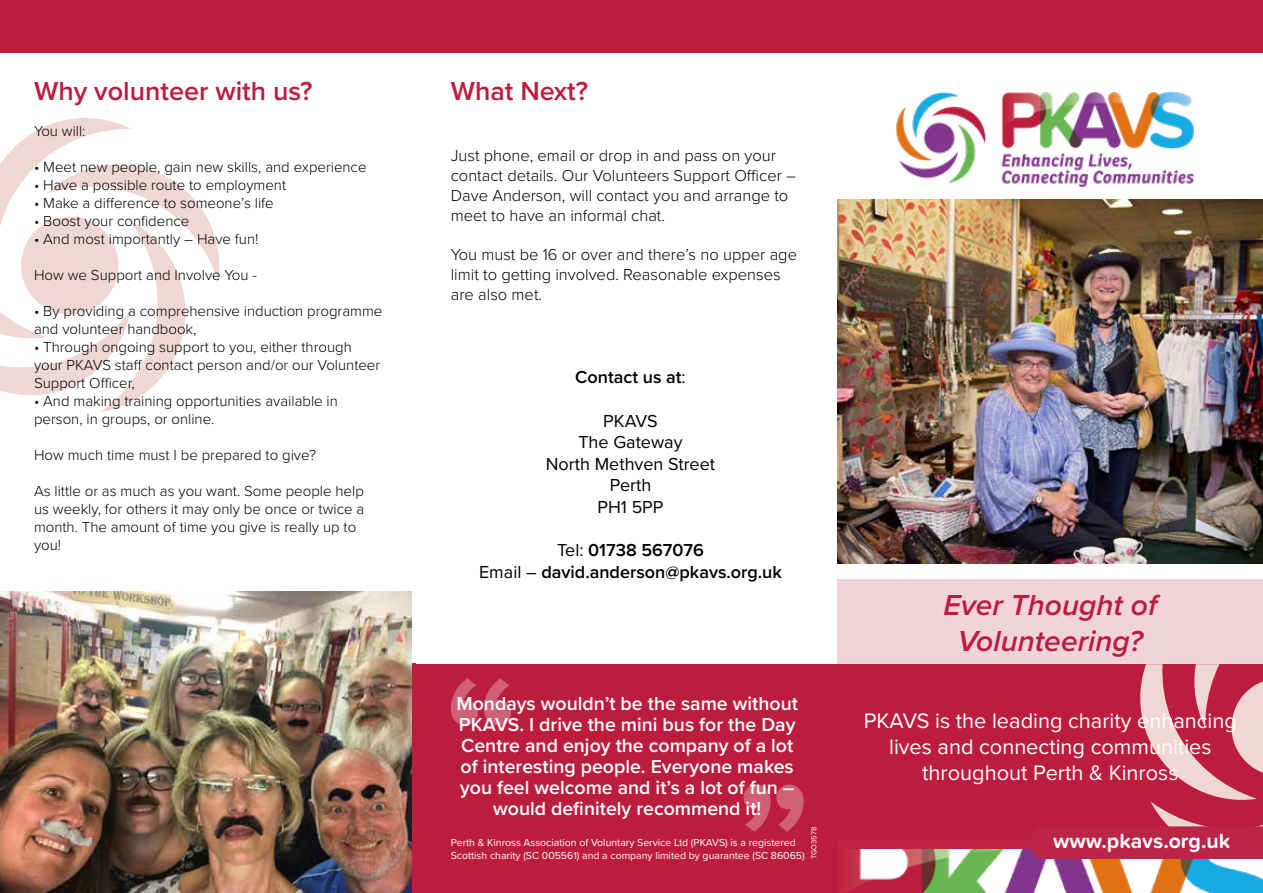
<style>
.page{position:relative;width:1263px;height:893px;background:#fff}
.page>*{position:absolute;margin:0;border:0;box-sizing:border-box;transform-origin:0 0}
.t1{font:italic 600 30px/36px "Proxima Nova";color:#bd1d3c;text-align:center}
.t2{font:600 27px "Proxima Nova";color:#bd1d3c}
.t3{font:21.75px/26.1px "Proxima Nova";color:#fff;text-align:center}
.t4{font:700 21.3px "Proxima Soft";color:#fff}
.t5{font:600 19.5px/21px "Proxima Nova";color:#fff;text-align:center}
.t6{font:600 18px/21.6px "Proxima Nova";color:#000;text-align:center}
.t7{font:18px/21.6px "Proxima Nova";color:#000;text-align:center}
.t8{font:300 16.5px/19.8px "Proxima Nova";color:#000}
.t9{font:300 15px/18px "Proxima Nova";color:#000}
.t10{font:10.5px "Proxima Nova";color:#fff}
.t11{font:7.5px "Proxima Nova";color:#fff}
.s1{font-weight:400}
</style>
<div class="page">
<div style="left:411px;top:663px;width:427px;height:230px;background:#bd1d3c"></div>
<div style="left:838px;top:663px;width:425px;height:177px;background:#bd1d3c"></div>
<svg style="left:0;top:118px;width:220px;height:294px"></svg>
<div style="left:0;top:0;width:417px;height:53px;background:#bd1d3c"></div>
<img style="left:838px;top:849px;width:425px;height:44px">
<div style="left:838px;top:840px;width:425px;height:9px;background:#bb2446"></div>
<svg style="left:1031px;top:664px;width:232px;height:198px"></svg>
<div style="left:417px;top:0;width:846px;height:53px;background:#bd1d3c"></div>
<img style="left:866px;top:91px;width:369px;height:109px">
<div style="left:417px;top:580px;width:846px;height:84px;background:#fff"></div>
<div style="left:838px;top:579px;width:425px;height:85px;background:#f1d4da"></div>
<svg style="left:451px;top:678px;width:60px;height:47px"></svg>
<svg style="left:743px;top:784px;width:61px;height:48px"></svg>
<img style="left:0;top:591px;width:411px;height:302px">
<img style="left:838px;top:200px;width:425px;height:363px">
<h2 class="t2" style="left:34px;top:71px;width:280px">Why volunteer with us?</h2>
<p class="t9" style="left:34px;top:121px;width:53px">You will:</p>
<p class="t9" style="left:34px;top:157px;width:334px">• Meet new people, gain new skills, and experience</p>
<p class="t9" style="left:34px;top:175px;width:254px">• Have a possible route to employment</p>
<p class="t9" style="left:34px;top:193px;width:241px">• Make a difference to someone’s life</p>
<p class="t9" style="left:34px;top:211px;width:157px">• Boost your confidence</p>
<p class="t9" style="left:34px;top:229px;width:226px">• And most importantly – Have fun!</p>
<p class="t9" style="left:34px;top:265px;width:224px">How we Support and Involve You -</p>
<p class="t9" style="left:34px;top:301px;width:350px">• By providing a comprehensive induction programme and volunteer handbook,</p>
<p class="t9" style="left:34px;top:337px;width:348px">• Through ongoing support to you, either through your PKAVS staff contact person and/or our Volunteer<br>Support Officer,</p>
<p class="t9" style="left:34px;top:391px;width:305px">• And making training opportunities available in person, in groups, or online.</p>
<p class="t9" style="left:34px;top:445px;width:284px">How much time must I be prepared to give?</p>
<p class="t9" style="left:34px;top:481px;width:332px">As little or as much as you want. Some people help us weekly, for others it may only be once or twice a month. The amount of time you give is really up to you!</p>
<h2 class="t2" style="left:451px;top:71px;width:139px">What Next?</h2>
<p class="t8" style="left:451px;top:145px;width:347px">Just phone, email or drop in and pass on your contact details. Our Volunteers Support Officer – Dave Anderson, will contact you and arrange to meet to have an informal chat.</p>
<p class="t8" style="left:451px;top:244px;width:348px">You must be 16 or over and there’s no upper age limit to getting involved. Reasonable expenses are also met.</p>
<p class="t6" style="left:575px;top:366px;width:112px">Contact us at<span class="s1">:</span></p>
<p class="t7" style="left:546px;top:409px;width:171px">PKAVS<br>The Gateway<br>North Methven Street<br>Perth<br>PH1 5PP</p>
<p class="t6" style="left:479px;top:539px;width:304px"><span class="s1">Tel:</span> 01738 567076<br><span class="s1">Email –</span> david.anderson@pkavs.org.uk</p>
<h3 class="t5" style="left:456px;top:693px;width:343px">Mondays wouldn’t be the same without PKAVS. I drive the mini bus for the Day Centre and enjoy the company of a lot of interesting people. Everyone makes you feel welcome and it’s a lot of fun – would definitely recommend it!</h3>
<h1 class="t1" style="left:943px;top:586px;width:215px">Ever Thought of<br>Volunteering?</h1>
<h3 class="t3" style="left:864px;top:707px;width:375px">PKAVS is the leading charity enhancing lives and connecting communities throughout Perth &amp; Kinross</h3>
<p class="t11" style="left:808px;top:859px;width:33px;rotate:-90deg">TGO3578</p>
<p class="t10" style="left:451px;top:835px;width:347px">Perth &amp; Kinross Association of Voluntary Service Ltd (PKAVS) is a registered</p>
<h3 class="t4" style="left:1053px;top:825px;width:179px">www.pkavs.org.uk</h3>
<p class="t10" style="left:451px;top:848px;width:355px">Scottish charity (SC 005561) and a company limited by guarantee (SC 86065)</p>
</div>
